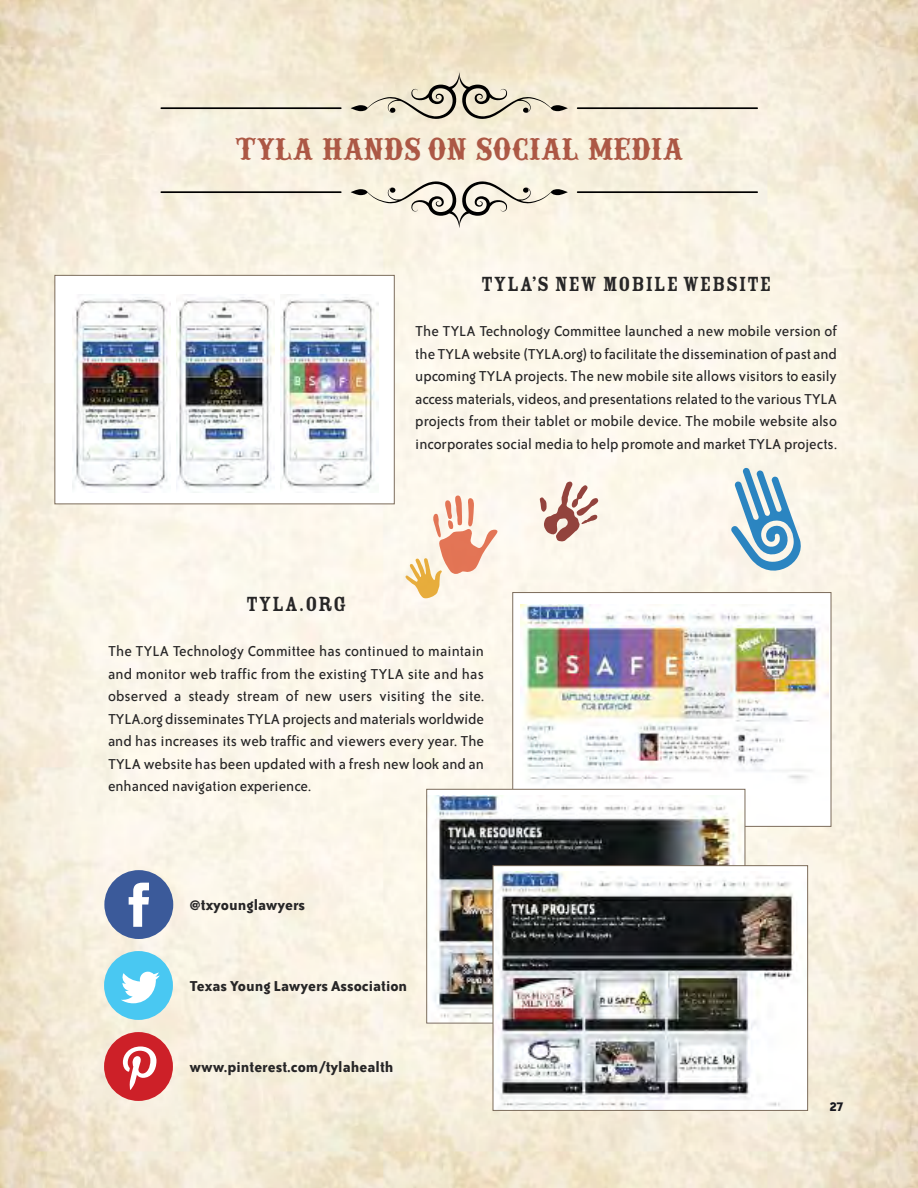
<style>
.page{position:relative;width:918px;height:1188px;background:#fff}
.page>*{position:absolute;margin:0;border:0;box-sizing:border-box;transform-origin:0 0}
.t1{font:700 31.5px "IFCRAILROAD";letter-spacing:.025em;color:#ac5845}
.t2{font:22.5px "Rosewood Fill";letter-spacing:.025em;color:#272627}
.t3{font:16.5px/22.5px "Bailey Sans ITC";color:#272627;text-align:justify}
.t4{font:700 16.5px "Bailey Sans ITC";color:#272627}
.t5{font:700 15px "Bailey Sans ITC";color:#17181f}
</style>
<div class="page">
<img style="left:0;top:0;width:918px;height:1188px">
<svg style="left:351px;top:181px;width:217px;height:47px"></svg>
<hr style="left:577px;top:191px;width:181px;height:2px;background:#000">
<hr style="left:160px;top:191px;width:182px;height:2px;background:#000">
<svg style="left:351px;top:72px;width:217px;height:47px"></svg>
<hr style="left:577px;top:107px;width:181px;height:2px;background:#000">
<hr style="left:160px;top:107px;width:182px;height:2px;background:#000">
<svg style="left:104px;top:870px;width:69px;height:69px"></svg>
<svg style="left:104px;top:951px;width:69px;height:69px"></svg>
<div style="left:513px;top:593px;width:318px;height:233px;background:#fff"></div>
<img style="left:520px;top:605px;width:308px;height:220px">
<div style="left:513px;top:592px;width:318px;height:235px;border:1px solid #7c6c5a"></div>
<svg style="left:405px;top:495px;width:93px;height:106px"></svg>
<svg style="left:540px;top:481px;width:58px;height:61px"></svg>
<svg style="left:730px;top:467px;width:77px;height:118px"></svg>
<img style="left:429px;top:795px;width:314px;height:226px">
<img style="left:495px;top:872px;width:311px;height:237px">
<div style="left:493px;top:866px;width:315px;height:245px;border:1px solid #7c6c5a"></div>
<svg style="left:104px;top:1032px;width:69px;height:69px"></svg>
<div style="left:55px;top:275px;width:339px;height:229px;background:#fff"></div>
<div style="left:55px;top:275px;width:339px;height:229px;border:1px solid #7c6c5a"></div>
<img style="left:73px;top:297px;width:98px;height:195px">
<img style="left:176px;top:297px;width:99px;height:192px">
<img style="left:280px;top:295px;width:98px;height:195px">
<h1 class="t1" style="left:235px;top:131px;width:449px">TYLA HANDS ON SOCIAL MEDIA</h1>
<h2 class="t2" style="left:481px;top:273px;width:292px">TYLA’S NEW MOBILE WEBSITE</h2>
<p class="t3" style="left:415px;top:321px;width:423px">The TYLA Technology Committee launched a new mobile version of the TYLA website (TYLA.org) to facilitate the dissemination of past and upcoming TYLA projects. The new mobile site allows visitors to easily access materials, videos, and presentations related to the various TYLA projects from their tablet or mobile device. The mobile website also incorporates social media to help promote and market TYLA projects.</p>
<h2 class="t2" style="left:246px;top:593px;width:102px">TYLA.ORG</h2>
<p class="t3" style="left:108px;top:641px;width:378px">The TYLA Technology Committee has continued to maintain and monitor web traffic from the existing TYLA site and has observed a steady stream of new users visiting the site.<br>TYLA.org disseminates TYLA projects and materials worldwide and has increases its web traffic and viewers every year. The TYLA website has been updated with a fresh new look and an enhanced navigation experience.</p>
<p class="t4" style="left:190px;top:899px;width:117px">@txyounglawyers</p>
<p class="t4" style="left:190px;top:980px;width:219px">Texas Young Lawyers Association</p>
<p class="t4" style="left:190px;top:1061px;width:205px">www.pinterest.com/tylahealth</p>
<p class="t5" style="left:830px;top:1101px;width:16px">27</p>
</div>
